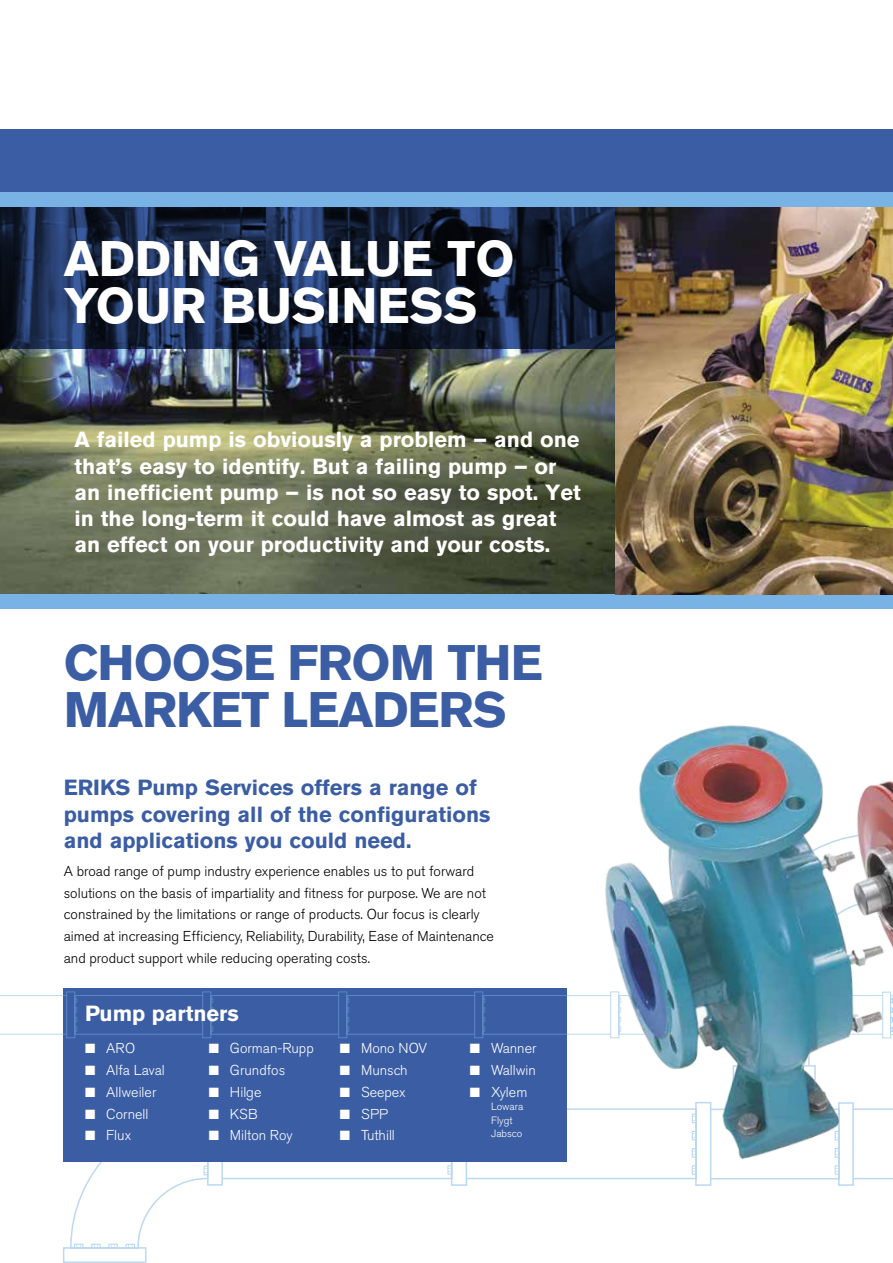
<style>
.page{position:relative;width:893px;height:1263px;background:#fff}
.page>*{position:absolute;margin:0;border:0;box-sizing:border-box;transform-origin:0 0}
.t1{font:700 49.5px/46.5px "Akzidenz Grotesk BE";letter-spacing:-.02em;color:#3b5da3}
.t2{font:700 49.5px/46.5px "Akzidenz Grotesk BE";color:#fff}
.t3{font:700 21.75px/26.2px "Akzidenz Grotesk BE";color:#fff}
.t4{font:700 21.75px/26.2px "Akzidenz Grotesk BE";color:#3b5da3}
.t5{font:300 14.25px/21.8px "Akzidenz Grotesk BE";color:#000}
.t6{font:300 14.25px "Akzidenz Grotesk BE";color:#fff}
.t7{font:300 10.5px/13.5px "Akzidenz Grotesk BE";color:#fff}
</style>
<div class="page">
<img style="left:0;top:349px;width:615px;height:245px">
<svg style="left:0;top:207px;width:615px;height:142px;background:#172542"></svg>
<svg style="left:63px;top:1110px;width:146px;height:153px"></svg>
<svg style="left:221px;top:1108px;width:367px;height:78px"></svg>
<div style="left:0;top:129px;width:893px;height:63px;background:#3b5da3"></div>
<div style="left:0;top:192px;width:893px;height:15px;background:#79b3e5"></div>
<div style="left:0;top:594px;width:893px;height:15px;background:#79b3e5"></div>
<div style="left:64px;top:988px;width:503px;height:174px;background:#3b5da3"></div>
<svg style="left:0;top:988px;width:588px;height:63px"></svg>
<img style="left:615px;top:207px;width:278px;height:302px">
<img style="left:588px;top:509px;width:305px;height:677px">
<h1 class="t2" style="left:64px;top:236px;width:452px">ADDING VALUE TO<br>YOUR BUSINESS</h1>
<h2 class="t3" style="left:74px;top:427px;width:508px">A failed pump is obviously a problem – and one that’s easy to identify. But a failing pump – or an inefficient pump – is not so easy to spot. Yet in the long-term it could have almost as great an effect on your productivity and your costs.</h2>
<h1 class="t1" style="left:64px;top:640px;width:480px">CHOOSE FROM THE<br>MARKET LEADERS</h1>
<h2 class="t4" style="left:64px;top:775px;width:428px">ERIKS Pump Services offers a range of pumps covering all of the configurations and applications you could need.</h2>
<p class="t5" style="left:64px;top:860px;width:432px">A broad range of pump industry experience enables us to put forward solutions on the basis of impartiality and fitness for purpose. We are not constrained by the limitations or range of products. Our focus is clearly aimed at increasing Efficiency, Reliability, Durability, Ease of Maintenance and product support while reducing operating costs.</p>
<h2 class="t3" style="left:85px;top:1000px;width:155px">Pump partners</h2>
<p class="t6" style="left:85px;top:1040px;width:52px">■ ARO</p>
<p class="t6" style="left:85px;top:1062px;width:81px">■ Alfa Laval</p>
<p class="t6" style="left:85px;top:1084px;width:73px">■ Allweiler</p>
<p class="t6" style="left:85px;top:1106px;width:65px">■ Cornell</p>
<p class="t6" style="left:85px;top:1127px;width:48px">■ Flux</p>
<p class="t6" style="left:209px;top:1040px;width:107px">■ Gorman-Rupp</p>
<p class="t6" style="left:209px;top:1062px;width:78px">■ Grundfos</p>
<p class="t6" style="left:209px;top:1084px;width:54px">■ Hilge</p>
<p class="t6" style="left:209px;top:1106px;width:50px">■ KSB</p>
<p class="t6" style="left:209px;top:1127px;width:86px">■ Milton Roy</p>
<p class="t6" style="left:340px;top:1040px;width:89px">■ Mono NOV</p>
<p class="t6" style="left:340px;top:1062px;width:69px">■ Munsch</p>
<p class="t6" style="left:340px;top:1084px;width:67px">■ Seepex</p>
<p class="t6" style="left:340px;top:1106px;width:50px">■ SPP</p>
<p class="t6" style="left:340px;top:1127px;width:57px">■ Tuthill</p>
<p class="t6" style="left:470px;top:1040px;width:68px">■ Wanner</p>
<p class="t6" style="left:470px;top:1062px;width:68px">■ Wallwin</p>
<p class="t6" style="left:470px;top:1084px;width:59px">■ Xylem</p>
<p class="t7" style="left:491px;top:1100px;width:34px">Lowara<br>Flygt<br>Jabsco</p>
</div>
